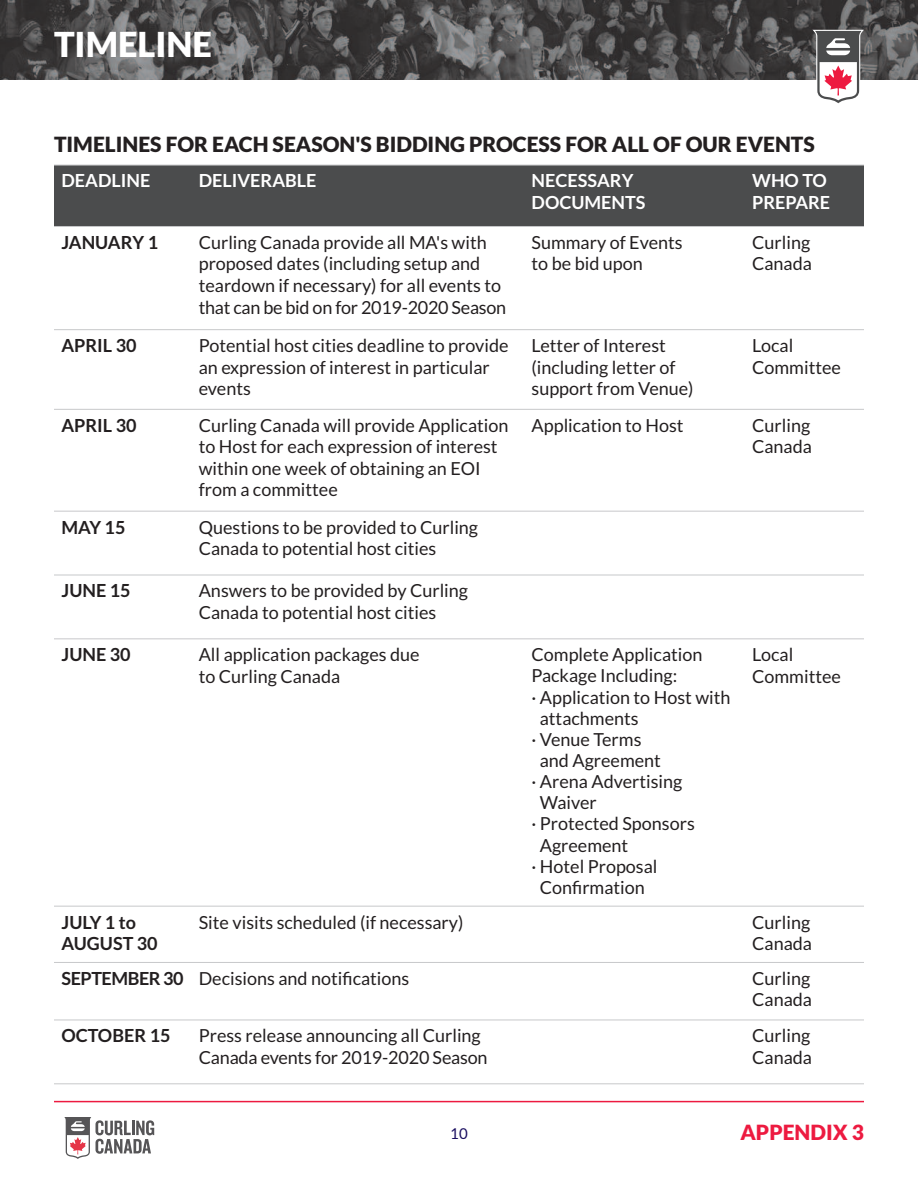
<style>
.page{position:relative;width:918px;height:1188px;background:#fff}
.page>*{position:absolute;margin:0;border:0;box-sizing:border-box;transform-origin:0 0}
.t1{font:900 34.5px "Lato";color:#fff}
.t2{font:900 21px "Lato";color:#231f20}
.t3{font:900 21px "Lato";color:#ed1a40}
.t4{font:18px/21.6px "Lato";color:#231f20}
.t5{font:700 18px/21.6px "Lato";color:#231f20}
.t6{font:700 18px/21.6px "Lato";color:#fff}
.t7{font:15px "Lato";color:#1a0e60}
.s1{font-weight:700}
</style>
<div class="page">
<img style="left:0;top:0;width:918px;height:80px">
<svg style="left:64px;top:1117px;width:90px;height:42px"></svg>
<hr style="left:54px;top:1101px;width:810px;height:1px;background:#ed1a40">
<svg style="left:813px;top:30px;width:51px;height:74px"></svg>
<div style="left:54px;top:165px;width:137px;height:61px;background:#4b4c4d"></div>
<div style="left:191px;top:165px;width:333px;height:61px;background:#4b4c4d"></div>
<div style="left:524px;top:165px;width:221px;height:61px;background:#4b4c4d"></div>
<div style="left:745px;top:165px;width:119px;height:61px;background:#4b4c4d"></div>
<hr style="left:54px;top:165px;width:810px;height:1px;background:#c7c8ca">
<hr style="left:54px;top:226px;width:810px;height:1px;background:#c7c8ca">
<hr style="left:54px;top:329px;width:810px;height:1px;background:#c7c8ca">
<hr style="left:54px;top:409px;width:810px;height:1px;background:#c7c8ca">
<hr style="left:54px;top:511px;width:810px;height:1px;background:#c7c8ca">
<hr style="left:54px;top:575px;width:810px;height:1px;background:#c7c8ca">
<hr style="left:54px;top:638px;width:810px;height:1px;background:#c7c8ca">
<hr style="left:54px;top:906px;width:810px;height:1px;background:#c7c8ca">
<hr style="left:54px;top:962px;width:810px;height:1px;background:#c7c8ca">
<hr style="left:54px;top:1020px;width:810px;height:1px;background:#c7c8ca">
<hr style="left:54px;top:1083px;width:810px;height:1px;background:#c7c8ca">
<h1 class="t1" style="left:54px;top:25px;width:160px">TIMELINE</h1>
<p class="t2" style="left:54px;top:133px;width:762px">TIMELINES FOR EACH SEASON'S BIDDING PROCESS FOR ALL OF OUR EVENTS</p>
<p class="t6" style="left:62px;top:170px;width:90px">DEADLINE</p>
<p class="t6" style="left:199px;top:170px;width:119px">DELIVERABLE</p>
<p class="t6" style="left:532px;top:170px;width:116px">NECESSARY<br>DOCUMENTS</p>
<p class="t6" style="left:752px;top:170px;width:80px">WHO TO<br>PREPARE</p>
<p class="t5" style="left:62px;top:232px;width:98px">JANUARY 1</p>
<p class="t4" style="left:199px;top:232px;width:309px">Curling Canada provide all MA's with proposed dates (including setup and teardown if necessary) for all events to that can be bid on for 2019-2020 Season</p>
<p class="t4" style="left:532px;top:232px;width:153px">Summary of Events to be bid upon</p>
<p class="t4" style="left:752px;top:232px;width:61px">Curling<br>Canada</p>
<p class="t5" style="left:62px;top:335px;width:77px">APRIL 30</p>
<p class="t4" style="left:199px;top:335px;width:311px">Potential host cities deadline to provide an expression of interest in particular events</p>
<p class="t4" style="left:532px;top:335px;width:163px">Letter of Interest (including letter of support from Venue)</p>
<p class="t4" style="left:752px;top:335px;width:90px">Local<br>Committee</p>
<p class="t5" style="left:62px;top:415px;width:77px">APRIL 30</p>
<p class="t4" style="left:199px;top:415px;width:311px">Curling Canada will provide Application to Host for each expression of interest within one week of obtaining an EOI from a committee</p>
<p class="t4" style="left:532px;top:415px;width:154px">Application to Host</p>
<p class="t4" style="left:752px;top:415px;width:61px">Curling<br>Canada</p>
<p class="t5" style="left:62px;top:517px;width:66px">MAY 15</p>
<p class="t4" style="left:199px;top:517px;width:281px">Questions to be provided to Curling<br>Canada to potential host cities</p>
<p class="t5" style="left:62px;top:580px;width:71px">JUNE 15</p>
<p class="t4" style="left:199px;top:580px;width:271px">Answers to be provided by Curling<br>Canada to potential host cities</p>
<p class="t5" style="left:62px;top:644px;width:71px">JUNE 30</p>
<p class="t4" style="left:199px;top:644px;width:222px">All application packages due to Curling Canada</p>
<p class="t4" style="left:532px;top:644px;width:172px">Complete Application</p>
<p class="t4" style="left:752px;top:644px;width:90px">Local<br>Committee</p>
<p class="t4" style="left:532px;top:665px;width:147px">Package Including:</p>
<p class="t4" style="left:532px;top:686px;width:200px">· Application to Host with</p>
<p class="t4" style="left:540px;top:708px;width:100px">attachments</p>
<p class="t4" style="left:532px;top:729px;width:111px">· Venue Terms</p>
<p class="t4" style="left:540px;top:750px;width:123px">and Agreement</p>
<p class="t4" style="left:532px;top:771px;width:152px">· Arena Advertising</p>
<p class="t4" style="left:540px;top:792px;width:58px">Waiver</p>
<p class="t4" style="left:532px;top:813px;width:165px">· Protected Sponsors</p>
<p class="t4" style="left:540px;top:835px;width:90px">Agreement</p>
<p class="t4" style="left:532px;top:856px;width:127px">· Hotel Proposal</p>
<p class="t4" style="left:540px;top:877px;width:107px">Confirmation</p>
<p class="t5" style="left:62px;top:911px;width:98px">JULY 1 to<br>AUGUST 30</p>
<p class="t4" style="left:199px;top:911px;width:266px">Site visits scheduled (if necessary)</p>
<p class="t4" style="left:752px;top:911px;width:61px">Curling<br>Canada</p>
<p class="t4" style="left:62px;top:968px;width:349px"><span class="s1">SEPTEMBER 30</span> Decisions and notifications</p>
<p class="t4" style="left:752px;top:968px;width:61px">Curling<br>Canada</p>
<p class="t5" style="left:62px;top:1025px;width:111px">OCTOBER 15</p>
<p class="t4" style="left:199px;top:1025px;width:290px">Press release announcing all Curling<br>Canada events for 2019-2020 Season</p>
<p class="t4" style="left:752px;top:1025px;width:61px">Curling<br>Canada</p>
<p class="t7" style="left:450px;top:1125px;width:19px">10</p>
<p class="t3" style="left:740px;top:1121px;width:125px">APPENDIX 3</p>
</div>
